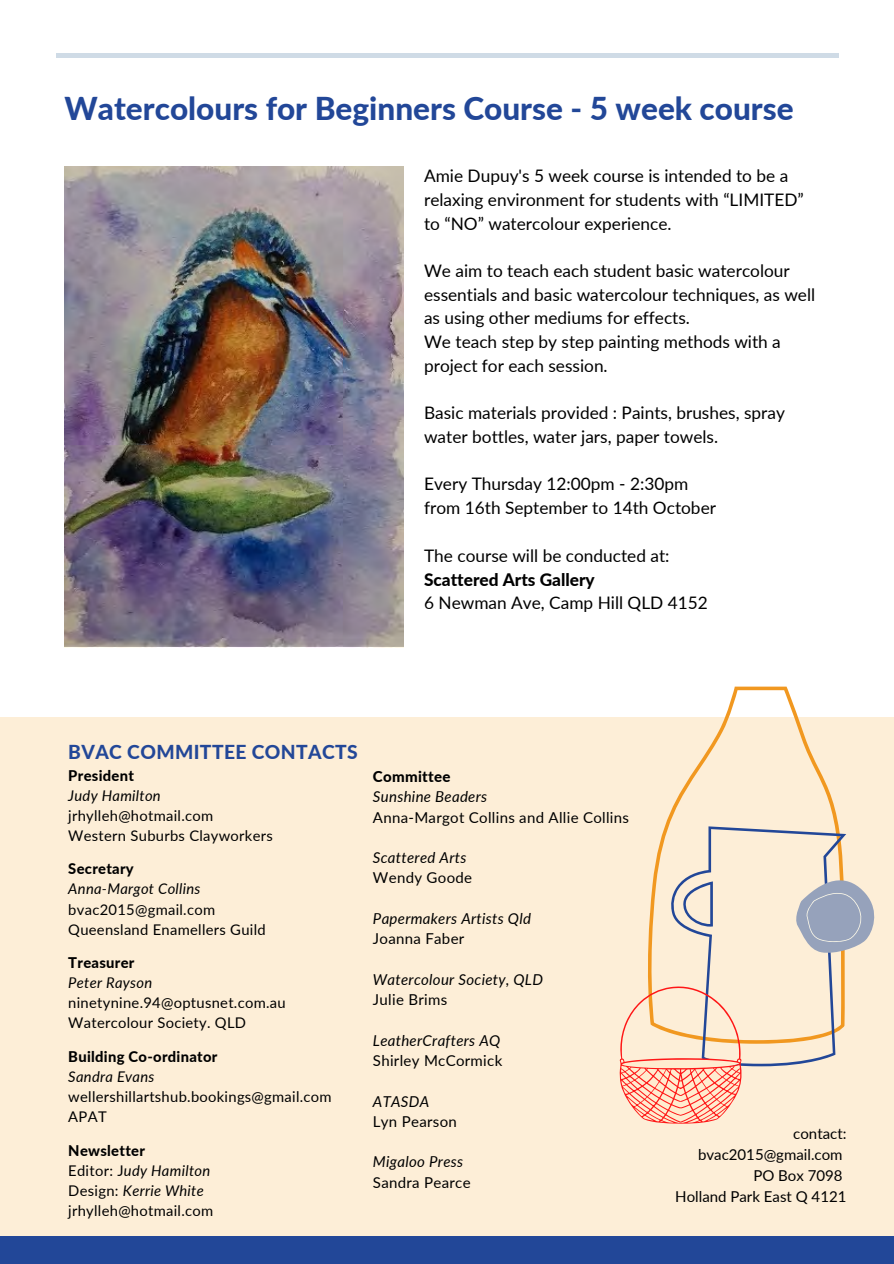
<style>
.page{position:relative;width:894px;height:1264px;background:#fff}
.page>*{position:absolute;margin:0;border:0;box-sizing:border-box;transform-origin:0 0}
.t1{font:800 31.5px "Lato";color:#224798}
.t2{font:800 19.2px "Lato";letter-spacing:.02em;color:#224798}
.t3{font:17.25px/23.7px "Lato";color:#000}
.t4{font:800 17.25px "Lato";color:#000}
.t5{font:italic 15px "Lato";letter-spacing:.02em;color:#000}
.t6{font:15px "Lato";letter-spacing:.02em;color:#000}
.t7{font:15px "Lato";color:#000}
.t8{font:800 15px "Lato";letter-spacing:.02em;color:#000}
.t9{font:14.7px "Lato";letter-spacing:.02em;color:#000}
.t10{font:italic 14.7px "Lato";letter-spacing:.02em;color:#000}
.t11{font:800 14.7px "Lato";letter-spacing:.02em;color:#000}
.s1{font-style:normal}
</style>
<div class="page">
<div style="left:0;top:1235px;width:893px;height:28px;background:#224798"></div>
<hr style="left:56px;top:53px;width:782px;height:4px;background:#cfdbe6">
<div style="left:0;top:717px;width:893px;height:518px;background:#fdeed7"></div>
<svg style="left:665px;top:686px;width:174px;height:140px"></svg>
<svg style="left:619px;top:826px;width:256px;height:297px"></svg>
<img style="left:65px;top:166px;width:338px;height:481px">
<p class="t1" style="left:65px;top:85px;width:730px">Watercolours for Beginners Course - 5 week course</p>
<p class="t3" style="left:424px;top:163px;width:381px">Amie Dupuy's 5 week course is intended to be a relaxing environment for students with “LIMITED” to “NO” watercolour experience.</p>
<p class="t3" style="left:424px;top:258px;width:392px">We aim to teach each student basic watercolour essentials and basic watercolour techniques, as well as using other mediums for effects.</p>
<p class="t3" style="left:424px;top:329px;width:358px">We teach step by step painting methods with a project for each session.</p>
<p class="t3" style="left:424px;top:400px;width:362px">Basic materials provided : Paints, brushes, spray water bottles, water jars, paper towels.</p>
<p class="t3" style="left:424px;top:471px;width:265px">Every Thursday 12:00pm - 2:30pm</p>
<p class="t3" style="left:424px;top:494px;width:293px">from 16th September to 14th October</p>
<p class="t3" style="left:424px;top:543px;width:247px">The course will be conducted at:</p>
<p class="t4" style="left:424px;top:566px;width:172px">Scattered Arts Gallery</p>
<p class="t3" style="left:424px;top:590px;width:285px">6 Newman Ave, Camp Hill QLD 4152</p>
<p class="t2" style="left:68px;top:737px;width:291px">BVAC COMMITTEE CONTACTS</p>
<p class="t11" style="left:68px;top:764px;width:67px">President</p>
<p class="t10" style="left:68px;top:786px;width:94px">Judy Hamilton</p>
<p class="t9" style="left:68px;top:804px;width:146px">jrhylleh@hotmail.com</p>
<p class="t9" style="left:68px;top:825px;width:206px">Western Suburbs Clayworkers</p>
<p class="t11" style="left:68px;top:858px;width:67px">Secretary</p>
<p class="t10" style="left:68px;top:879px;width:134px">Anna-Margot Collins</p>
<p class="t9" style="left:68px;top:898px;width:148px">bvac2015@gmail.com</p>
<p class="t9" style="left:68px;top:918px;width:199px">Queensland Enamellers Guild</p>
<p class="t11" style="left:68px;top:951px;width:68px">Treasurer</p>
<p class="t10" style="left:68px;top:973px;width:85px">Peter Rayson</p>
<p class="t9" style="left:68px;top:992px;width:219px">ninetynine.94@optusnet.com.au</p>
<p class="t9" style="left:68px;top:1012px;width:179px">Watercolour Society. QLD</p>
<p class="t11" style="left:68px;top:1045px;width:151px">Building Co-ordinator</p>
<p class="t10" style="left:68px;top:1067px;width:88px">Sandra Evans</p>
<p class="t9" style="left:68px;top:1086px;width:265px">wellershillartshub.bookings@gmail.com</p>
<p class="t9" style="left:68px;top:1106px;width:40px">APAT</p>
<p class="t11" style="left:68px;top:1139px;width:78px">Newsletter</p>
<p class="t10" style="left:68px;top:1161px;width:143px"><span class="s1">Editor: J</span>udy Hamilton</p>
<p class="t10" style="left:68px;top:1181px;width:137px"><span class="s1">Design:</span> Kerrie White</p>
<p class="t9" style="left:68px;top:1199px;width:146px">jrhylleh@hotmail.com</p>
<p class="t8" style="left:373px;top:765px;width:79px">Committee</p>
<p class="t5" style="left:373px;top:787px;width:116px">Sunshine Beaders</p>
<p class="t6" style="left:373px;top:806px;width:257px">Anna-Margot Collins and Allie Collins</p>
<p class="t5" style="left:373px;top:848px;width:95px">Scattered Arts</p>
<p class="t6" style="left:373px;top:867px;width:101px">Wendy Goode</p>
<p class="t5" style="left:373px;top:909px;width:159px">Papermakers Artists Qld</p>
<p class="t6" style="left:373px;top:928px;width:93px">Joanna Faber</p>
<p class="t5" style="left:373px;top:970px;width:171px">Watercolour Society, QLD</p>
<p class="t6" style="left:373px;top:988px;width:76px">Julie Brims</p>
<p class="t5" style="left:373px;top:1030px;width:129px">LeatherCrafters AQ</p>
<p class="t6" style="left:373px;top:1049px;width:131px">Shirley McCormick</p>
<p class="t5" style="left:373px;top:1091px;width:58px">ATASDA</p>
<p class="t6" style="left:373px;top:1110px;width:85px">Lyn Pearson</p>
<p class="t5" style="left:373px;top:1152px;width:92px">Migaloo Press</p>
<p class="t6" style="left:373px;top:1171px;width:99px">Sandra Pearce</p>
<p class="t7" style="left:793px;top:1122px;width:55px">contact:</p>
<p class="t7" style="left:697px;top:1143px;width:146px">bvac2015@gmail.com</p>
<p class="t7" style="left:753px;top:1164px;width:91px">PO Box 7098</p>
<p class="t7" style="left:675px;top:1185px;width:173px">Holland Park East Q 4121</p>
</div>
